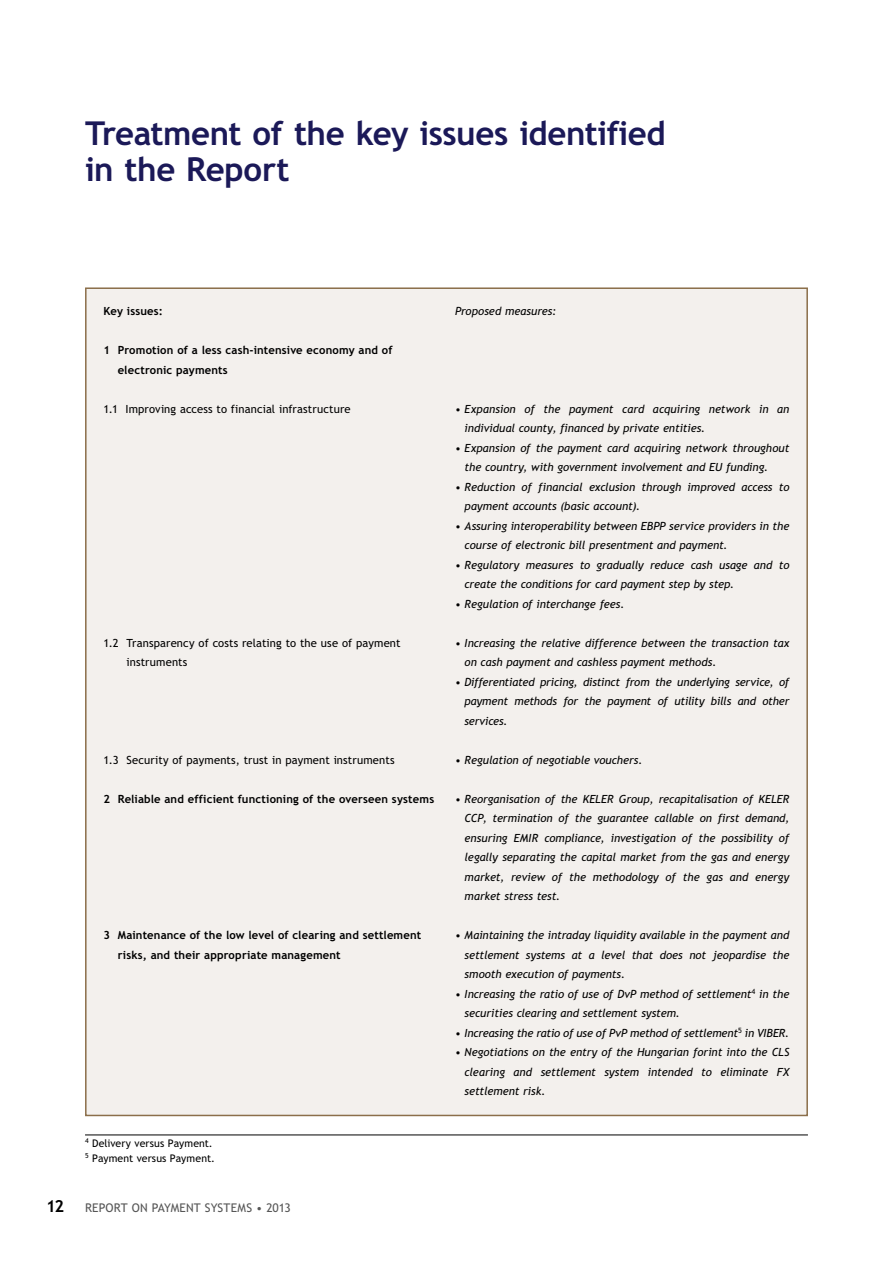
<style>
.page{position:relative;width:893px;height:1263px;background:#fff}
.page>*{position:absolute;margin:0;border:0;box-sizing:border-box;transform-origin:0 0}
.t1{font:700 33px/36px "Trebuchet PFL";letter-spacing:-.015em;color:#1b1958}
.t2{font:700 16.5px "Trebuchet PFL";color:#000}
.t3{font:12px "Trebuchet PFL";letter-spacing:.01em;color:#565656}
.t4{font:italic 11.25px/19.5px "Trebuchet PFL";letter-spacing:-.005em;color:#000}
.t5{font:700 11.25px/19.5px "Trebuchet PFL";letter-spacing:.015em;color:#000}
.t6{font:11.25px/19.5px "Trebuchet PFL";letter-spacing:.015em;color:#000}
.t7{font:10.5px/15px "Trebuchet PFL";letter-spacing:.01em;color:#000}
</style>
<div class="page">
<div style="left:86px;top:288px;width:721px;height:827px;background:#f3f0ed"></div>
<hr style="left:85px;top:1134px;width:723px;height:1px;background:#000">
<h1 class="t1" style="left:85px;top:115px;width:582px">Treatment of the key issues identified in the Report</h1>
<p class="t5" style="left:104px;top:302px;width:61px">Key issues:</p>
<p class="t5" style="left:118px;top:341px;width:276px;text-indent:-14px">1 Promotion of a less cash-intensive economy and of electronic payments</p>
<p class="t6" style="left:104px;top:399px;width:249px">1.1 Improving access to financial infrastructure</p>
<p class="t6" style="left:126px;top:633px;width:276px;text-indent:-23px">1.2 Transparency of costs relating to the use of payment instruments</p>
<p class="t6" style="left:104px;top:750px;width:293px">1.3 Security of payments, trust in payment instruments</p>
<p class="t5" style="left:104px;top:789px;width:332px">2 Reliable and efficient functioning of the overseen systems</p>
<p class="t5" style="left:118px;top:926px;width:305px;text-indent:-14px">3 Maintenance of the low level of clearing and settlement risks, and their appropriate management</p>
<p class="t7" style="left:85px;top:1135px;width:131px"><sup>4</sup> Delivery versus Payment.<br><sup>5</sup> Payment versus Payment.</p>
<h2 class="t2" style="left:46px;top:1197px;width:20px">12</h2>
<p class="t3" style="left:85px;top:1201px;width:207px">REPORT ON PAYMENT SYSTEMS • 2013</p>
<p class="t4" style="left:455px;top:302px;width:103px">Proposed measures:</p>
<p class="t4" style="left:465px;top:399px;width:326px;text-indent:-10px">• Expansion of the payment card acquiring network in an individual county, financed by private entities.</p>
<p class="t4" style="left:465px;top:438px;width:326px;text-indent:-10px">• Expansion of the payment card acquiring network throughout the country, with government involvement and EU funding.</p>
<p class="t4" style="left:465px;top:477px;width:326px;text-indent:-10px">• Reduction of financial exclusion through improved access to payment accounts (basic account).</p>
<p class="t4" style="left:465px;top:516px;width:326px;text-indent:-10px">• Assuring interoperability between EBPP service providers in the course of electronic bill presentment and payment.</p>
<p class="t4" style="left:465px;top:555px;width:326px;text-indent:-10px">• Regulatory measures to gradually reduce cash usage and to create the conditions for card payment step by step.</p>
<p class="t4" style="left:455px;top:594px;width:171px">• Regulation of interchange fees.</p>
<p class="t4" style="left:465px;top:633px;width:326px;text-indent:-10px">• Increasing the relative difference between the transaction tax on cash payment and cashless payment methods.</p>
<p class="t4" style="left:464px;top:672px;width:327px;text-align:justify;text-indent:-9px">• Differentiated pricing, distinct from the underlying service, of payment methods for the payment of utility bills and other services.</p>
<p class="t4" style="left:455px;top:750px;width:189px">• Regulation of negotiable vouchers.</p>
<p class="t4" style="left:465px;top:789px;width:326px;text-align:justify;text-indent:-10px">• Reorganisation of the KELER Group, recapitalisation of KELER CCP, termination of the guarantee callable on first demand, ensuring EMIR compliance, investigation of the possibility of legally separating the capital market from the gas and energy market, review of the methodology of the gas and energy market stress test.</p>
<p class="t4" style="left:465px;top:925px;width:326px;text-align:justify;text-indent:-10px">• Maintaining the intraday liquidity available in the payment and settlement systems at a level that does not jeopardise the smooth execution of payments.</p>
<p class="t4" style="left:465px;top:984px;width:326px;text-indent:-10px">• Increasing the ratio of use of DvP method of settlement<sup>4</sup> in the securities clearing and settlement system.</p>
<p class="t4" style="left:455px;top:1023px;width:336px">• Increasing the ratio of use of PvP method of settlement<sup>5</sup> in VIBER.</p>
<p class="t4" style="left:465px;top:1043px;width:326px;text-align:justify;text-indent:-10px">• Negotiations on the entry of the Hungarian forint into the CLS clearing and settlement system intended to eliminate FX settlement risk.</p>
</div>
